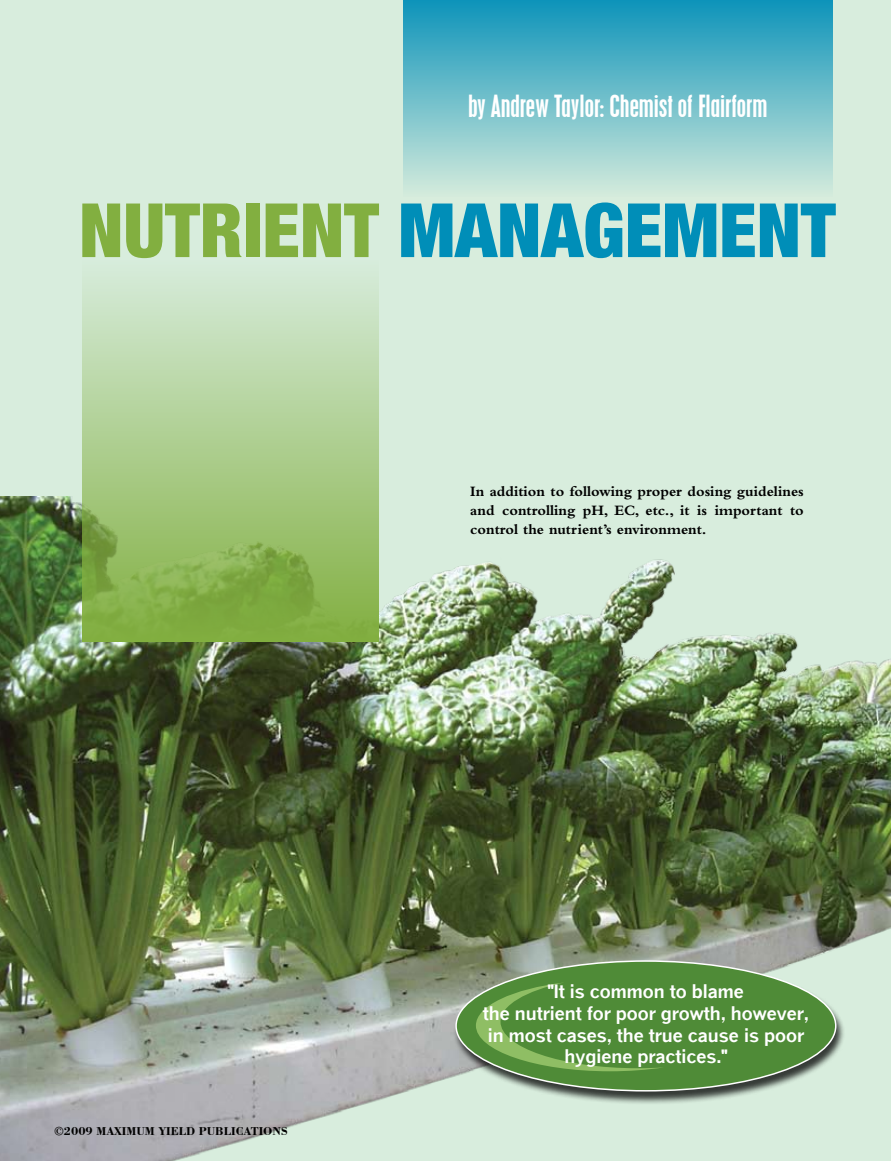
<style>
.page{position:relative;width:891px;height:1161px;background:#d8eddd}
.page>*{position:absolute;margin:0;border:0;box-sizing:border-box;transform-origin:0 0}
.t1{font:900 condensed 75px "Helvetica Neue LT Std";color:#008eb8}
.t2{font:condensed 27px "Placard";color:#fff}
.t3{font:700 18px/21.6px "Quick Type";color:#fff;text-align:center}
.t4{font:700 15px/19.2px "Bembo Std";color:#000;text-align:justify}
.t5{font:700 12px "Bodoni BT";color:#000}
.s1{color:#82af40}
</style>
<div class="page">
<img style="left:0;top:496px;width:891px;height:665px">
<div style="left:403px;top:0;width:429px;height:197px;background:linear-gradient(to bottom,#0d93ba,#d5ebdc)"></div>
<svg style="left:82px;top:283px;width:298px;height:359px;background:#a7c986"></svg>
<div style="left:452px;top:961px;width:393px;height:144px;background:#000;opacity:.75"></div>
<div style="left:456px;top:961px;width:380px;height:130px;background:#4f8b37;border-radius:50%"></div>
<svg style="left:476px;top:982px;width:186px;height:89px"></svg>
<h2 class="t2" style="left:468px;top:89px;width:301px">by Andrew Taylor: Chemist of Flairform</h2>
<h1 class="t1" style="left:79px;top:184px;width:758px"><span class="s1">NUTRIENT</span> MANAGEMENT</h1>
<p class="t4" style="left:470px;top:481px;width:335px">In addition to following proper dosing guidelines and controlling pH, EC, etc., it is important to control the nutrient’s environment.</p>
<p class="t5" style="left:54px;top:1123px;width:235px">©2009 MAXIMUM YIELD PUBLICATIONS</p>
<p class="t3" style="left:483px;top:981px;width:328px">"It is common to blame<br>the nutrient for poor growth, however, in most cases, the true cause is poor hygiene practices."</p>
</div>
